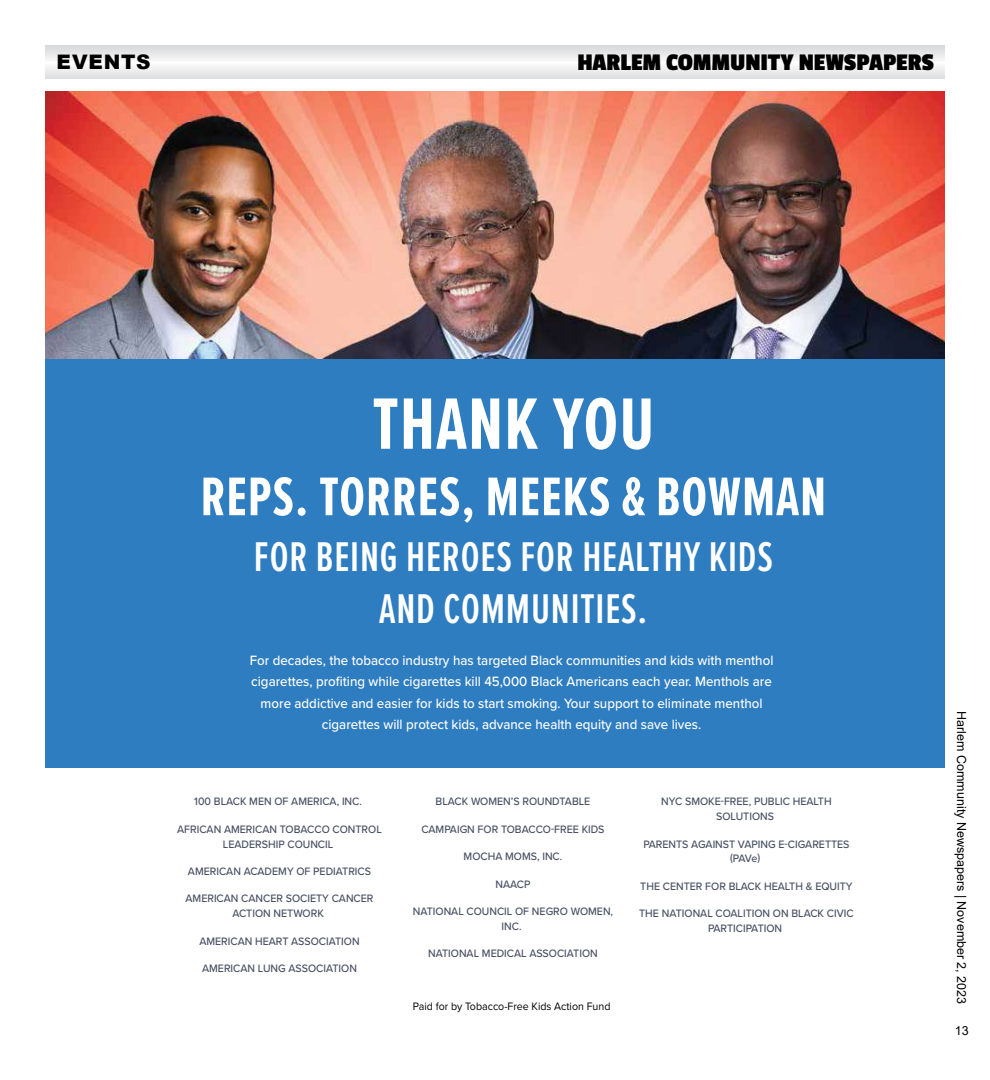
<style>
.page{position:relative;width:990px;height:1080px;background:#fff}
.page>*{position:absolute;margin:0;border:0;box-sizing:border-box;transform-origin:0 0}
.t1{font:700 75.38px "Proxima Nova Ex Cn";letter-spacing:.02em;color:#fff;scale:.95 1}
.t2{font:700 56.38px "Proxima Nova Ex Cn";letter-spacing:.02em;color:#fff;scale:.95 1}
.t3{font:600 43.12px/51.8px "Proxima Nova Ex Cn";letter-spacing:.02em;color:#fff;text-align:center;scale:.95 1}
.t4{font:700 25px "Passion One";color:#000}
.t5{font:900 20px "Arial";letter-spacing:.045em;color:#000}
.t6{font:500 14px/21.4px "Proxima Nova";color:#fff;text-align:center;scale:.95 1}
.t7{font:12.5px "Arial";color:#000}
.t8{font:500 11.12px/14.9px "Proxima Nova";color:#474f62;text-align:center;scale:.95 1}
.t9{font:11.12px "Proxima Nova";color:#000;scale:.95 1}
</style>
<div class="page">
<svg style="left:45px;top:45px;width:900px;height:34px"></svg>
<img style="left:385px;top:92px;width:222px;height:267px">
<img style="left:642px;top:92px;width:303px;height:267px">
<img style="left:607px;top:92px;width:35px;height:267px">
<img style="left:45px;top:92px;width:340px;height:267px">
<div style="left:45px;top:359px;width:900px;height:409px;background:#2f7dc1"></div>
<h3 class="t5" style="left:57px;top:47px;width:96px">EVENTS</h3>
<h3 class="t4" style="left:577px;top:49px;width:358px">HARLEM COMMUNITY NEWSPAPERS</h3>
<h1 class="t1" style="left:372px;top:369px;width:298px">THANK YOU</h1>
<h2 class="t2" style="left:201px;top:456px;width:660px">REPS. TORRES, MEEKS &amp; BOWMAN</h2>
<h3 class="t3" style="left:254px;top:530px;width:548px">FOR BEING HEROES FOR HEALTHY KIDS<br>AND COMMUNITIES.</h3>
<p class="t6" style="left:250px;top:649px;width:553px">For decades, the tobacco industry has targeted Black communities and kids with menthol cigarettes, profiting while cigarettes kill 45,000 Black Americans each year. Menthols are more addictive and easier for kids to start smoking. Your support to eliminate menthol cigarettes will protect kids, advance health equity and save lives.</p>
<p class="t8" style="left:194px;top:794px;width:178px">100 BLACK MEN OF AMERICA, INC.</p>
<p class="t8" style="left:177px;top:821px;width:217px">AFRICAN AMERICAN TOBACCO CONTROL<br>LEADERSHIP COUNCIL</p>
<p class="t8" style="left:188px;top:864px;width:194px">AMERICAN ACADEMY OF PEDIATRICS</p>
<p class="t8" style="left:186px;top:891px;width:199px">AMERICAN CANCER SOCIETY CANCER<br>ACTION NETWORK</p>
<p class="t8" style="left:199px;top:933px;width:170px">AMERICAN HEART ASSOCIATION</p>
<p class="t8" style="left:202px;top:961px;width:165px">AMERICAN LUNG ASSOCIATION</p>
<p class="t8" style="left:436px;top:794px;width:164px">BLACK WOMEN’S ROUNDTABLE</p>
<p class="t8" style="left:421px;top:821px;width:194px">CAMPAIGN FOR TOBACCO-FREE KIDS</p>
<p class="t8" style="left:464px;top:849px;width:105px">MOCHA MOMS, INC.</p>
<p class="t8" style="left:496px;top:876px;width:38px">NAACP</p>
<p class="t8" style="left:413px;top:903px;width:212px">NATIONAL COUNCIL OF NEGRO WOMEN,<br>INC.</p>
<p class="t8" style="left:428px;top:946px;width:180px">NATIONAL MEDICAL ASSOCIATION</p>
<p class="t9" style="left:413px;top:998px;width:210px">Paid for by Tobacco-Free Kids Action Fund</p>
<p class="t8" style="left:661px;top:794px;width:181px">NYC SMOKE-FREE, PUBLIC HEALTH<br>SOLUTIONS</p>
<p class="t8" style="left:643px;top:836px;width:219px">PARENTS AGAINST VAPING E-CIGARETTES (PAVe)</p>
<p class="t8" style="left:640px;top:878px;width:225px">THE CENTER FOR BLACK HEALTH &amp; EQUITY</p>
<p class="t8" style="left:639px;top:906px;width:227px">THE NATIONAL COALITION ON BLACK CIVIC<br>PARTICIPATION</p>
<p class="t7" style="left:970px;top:711px;width:294px;rotate:90deg">Harlem Community Newspapers | November 2, 2023</p>
<p class="t7" style="left:955px;top:1022px;width:15px">13</p>
</div>
